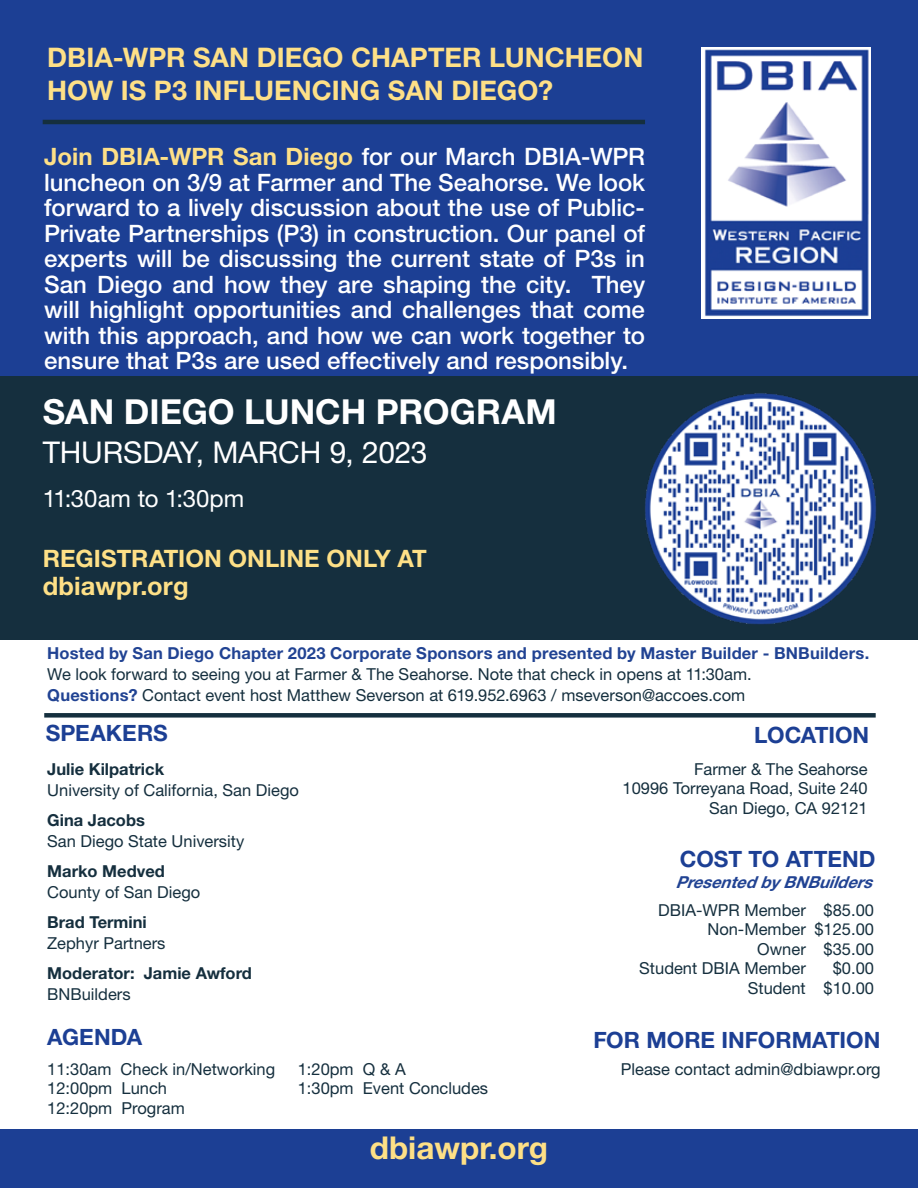
<style>
.page{position:relative;width:918px;height:1188px;background:#fff}
.page>*{position:absolute;margin:0;border:0;box-sizing:border-box;transform-origin:0 0}
.t1{font:700 34.5px "Helvetica Neue LT Std";color:#fff}
.t2{font:700 31.5px "Helvetica Neue LT Std";color:#fee086}
.t3{font:30px "Helvetica Neue LT Std";letter-spacing:-.005em;color:#fff}
.t4{font:700 27px/33px "Helvetica Neue LT Std";color:#fee087}
.t5{font:700 25.5px "Helvetica Neue LT Std";letter-spacing:.005em;color:#fee087}
.t6{font:500 24px/25.5px "Helvetica Neue LT Std";color:#fff;text-align:justify}
.t7{font:700 24px "Helvetica Neue LT Std";color:#fee087}
.t8{font:24px "Helvetica Neue LT Std";color:#fff}
.t9{font:700 22.5px "Helvetica Neue LT Std";color:#1c3f94}
.t10{font:16.5px/19.5px "Helvetica Neue LT Std";color:#152f3e;text-align:right}
.t11{font:700 16.5px "Helvetica Neue LT Std";letter-spacing:.01em;color:#214393}
.t12{font:700 16.5px "Helvetica Neue LT Std";color:#152f3e}
.t13{font:italic 700 16.5px "Helvetica Neue LT Std";color:#214393}
.s1{font-weight:700;color:#fee087}
.s2{font-weight:700;color:#214393}
</style>
<div class="page">
<div style="left:0;top:0;width:918px;height:376px;background:#1c3f94"></div>
<div style="left:0;top:1129px;width:918px;height:59px;background:#1c3f94"></div>
<div style="left:0;top:376px;width:918px;height:263px;background:#152f3e"></div>
<hr style="left:43px;top:120px;width:602px;height:4px;background:#152f3e">
<div style="left:44px;top:713px;width:832px;height:5px;background:#152f3e"></div>
<img style="left:701px;top:47px;width:170px;height:272px">
<img style="left:645px;top:393px;width:231px;height:232px">
<h3 class="t4" style="left:47px;top:40px;width:598px">DBIA-WPR SAN DIEGO CHAPTER LUNCHEON<br>HOW IS P3 INFLUENCING SAN DIEGO?</h3>
<p class="t6" style="left:44px;top:144px;width:602px"><span class="s1">Join DBIA-WPR San Diego</span> for our March DBIA-WPR luncheon on 3/9 at Farmer and The Seahorse. We look forward to a lively discussion about the use of Public-Private Partnerships (P3) in construction. Our panel of experts will be discussing the current state of P3s in San Diego and how they are shaping the city. They will highlight opportunities and challenges that come with this approach, and how we can work together to ensure that P3s are used effectively and responsibly.</p>
<h1 class="t1" style="left:43px;top:391px;width:515px">SAN DIEGO LUNCH PROGRAM</h1>
<h3 class="t3" style="left:43px;top:435px;width:386px">THURSDAY, MARCH 9, 2023</h3>
<h3 class="t8" style="left:43px;top:484px;width:203px">11:30am to 1:30pm</h3>
<h3 class="t7" style="left:43px;top:543px;width:386px">REGISTRATION ONLINE ONLY AT</h3>
<h3 class="t5" style="left:43px;top:570px;width:147px">dbiawpr.org</h3>
<p class="t11" style="left:47px;top:643px;width:824px">Hosted by San Diego Chapter 2023 Corporate Sponsors and presented by Master Builder - BNBuilders.</p>
<p class="t10" style="left:47px;top:663px;width:706px;line-height:21px;text-align:left">We look forward to seeing you at Farmer &amp; The Seahorse. Note that check in opens at 11:30am.<br><span class="s2">Questions?</span> Contact event host Matthew Severson at 619.952.6963 / mseverson@accoes.com</p>
<h3 class="t9" style="left:46px;top:719px;width:124px">SPEAKERS</h3>
<h3 class="t9" style="left:754px;top:721px;width:116px">LOCATION</h3>
<p class="t12" style="left:47px;top:758px;width:118px">Julie Kilpatrick</p>
<p class="t10" style="left:47px;top:780px;width:253px">University of California, San Diego</p>
<p class="t12" style="left:47px;top:809px;width:99px">Gina Jacobs</p>
<p class="t10" style="left:47px;top:831px;width:199px">San Diego State University</p>
<p class="t12" style="left:47px;top:860px;width:119px">Marko Medved</p>
<p class="t10" style="left:47px;top:882px;width:155px">County of San Diego</p>
<p class="t12" style="left:47px;top:911px;width:101px">Brad Termini</p>
<p class="t10" style="left:47px;top:933px;width:120px">Zephyr Partners</p>
<p class="t12" style="left:47px;top:962px;width:206px">Moderator: Jamie Awford</p>
<p class="t10" style="left:47px;top:984px;width:85px">BNBuilders</p>
<h3 class="t9" style="left:47px;top:1023px;width:97px">AGENDA</h3>
<p class="t10" style="left:47px;top:1059px;width:229px">11:30am Check in/Networking</p>
<p class="t10" style="left:298px;top:1059px;width:109px">1:20pm Q &amp; A</p>
<p class="t10" style="left:47px;top:1078px;width:121px">12:00pm Lunch</p>
<p class="t10" style="left:298px;top:1078px;width:192px">1:30pm Event Concludes</p>
<p class="t10" style="left:47px;top:1098px;width:139px">12:20pm Program</p>
<h2 class="t2" style="left:370px;top:1128px;width:180px">dbiawpr.org</h2>
<p class="t10" style="left:623px;top:759px;width:247px">Farmer &amp; The Seahorse<br>10996 Torreyana Road, Suite 240<br>San Diego, CA 92121</p>
<h3 class="t9" style="left:680px;top:845px;width:197px">COST TO ATTEND</h3>
<p class="t13" style="left:675px;top:872px;width:205px">Presentedby BNBuilders</p>
<p class="t10" style="left:658px;top:900px;width:217px">DBIA-WPR Member $85.00</p>
<p class="t10" style="left:707px;top:919px;width:168px">Non-Member $125.00</p>
<p class="t10" style="left:757px;top:939px;width:118px">Owner $35.00</p>
<p class="t10" style="left:639px;top:958px;width:168px">Student DBIA Member</p>
<p class="t10" style="left:748px;top:958px;width:128px">$0.00<br>Student $10.00</p>
<h3 class="t9" style="left:593px;top:1026px;width:289px">FOR MORE INFORMATION</h3>
<p class="t10" style="left:621px;top:1059px;width:261px">Please contact admin@dbiawpr.org</p>
</div>
